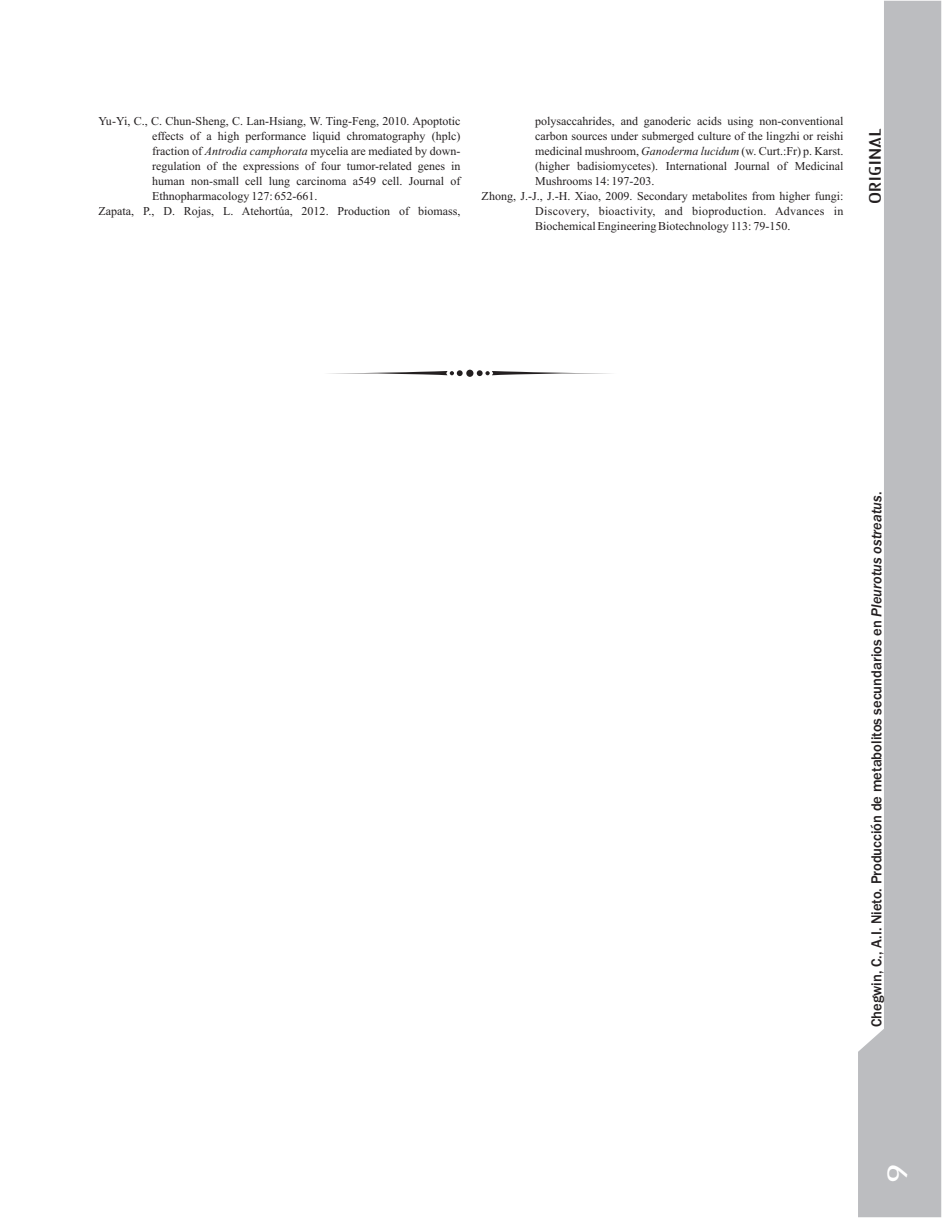
<style>
.page{position:relative;width:942px;height:1218px;background:#fff}
.page>*{position:absolute;margin:0;border:0;box-sizing:border-box;transform-origin:0 0}
.t1{font:24.75px "Architecture Plain";color:#fff;scale:1.94 1}
.t2{font:500 15px "Franklin Gothic";color:#231f20}
.t3{font:15px "Architecture Plain";color:#231f20;scale:1.94 1}
.t4{font:12px "Times New Roman";color:#231f20}
.t5{font:12px "Times New Roman";letter-spacing:.025em;color:#231f20}
.s1{font-style:italic}
</style>
<div class="page">
<svg style="left:858px;top:1px;width:82px;height:1216px;fill:#bcbdc0"></svg>
<svg style="left:329px;top:370px;width:282px;height:7px"></svg>
<p class="t4" style="left:99px;top:117px;width:363px">Yu-Yi, C., C. Chun-Sheng, C. Lan-Hsiang, W. Ting-Feng, 2010. Apoptotic</p>
<p class="t4" style="left:152px;top:132px;width:309px">effects of a high performance liquid chromatography (hplc)</p>
<p class="t4" style="left:152px;top:147px;width:309px">fraction of <span class="s1">Antrodia camphorata</span> mycelia are mediated by down-</p>
<p class="t4" style="left:152px;top:162px;width:309px">regulation of the expressions of four tumor-related genes in</p>
<p class="t4" style="left:152px;top:177px;width:309px">human non-small cell lung carcinoma a549 cell. Journal of</p>
<p class="t4" style="left:152px;top:192px;width:167px">Ethnopharmacology 127: 652-661.</p>
<p class="t4" style="left:99px;top:207px;width:363px">Zapata, P., D. Rojas, L. Atehortúa, 2012. Production of biomass,</p>
<p class="t4" style="left:535px;top:117px;width:309px">polysaccahrides, and ganoderic acids using non-conventional</p>
<p class="t4" style="left:535px;top:132px;width:309px">carbon sources under submerged culture of the lingzhi or reishi</p>
<p class="t4" style="left:535px;top:147px;width:309px">medicinal mushroom, <span class="s1">Ganoderma lucidum</span> (w. Curt.:Fr) p. Karst.</p>
<p class="t4" style="left:535px;top:162px;width:309px">(higher badisiomycetes). International Journal of Medicinal</p>
<p class="t4" style="left:535px;top:177px;width:121px">Mushrooms 14: 197-203.</p>
<p class="t4" style="left:481px;top:192px;width:363px">Zhong, J.-J., J.-H. Xiao, 2009. Secondary metabolites from higher fungi:</p>
<p class="t5" style="left:535px;top:207px;width:309px">Discovery, bioactivity, and bioproduction. Advances in</p>
<p class="t4" style="left:535px;top:222px;width:257px">Biochemical Engineering Biotechnology 113: 79-150.</p>
<p class="t3" style="left:867px;top:204px;width:41px;rotate:-90deg">ORIGINAL</p>
<p class="t2" style="left:870px;top:1027px;width:537px;rotate:-90deg">Chegwin, C., A.I. Nieto. Producción de metabolitos secundarios en <span class="s1">Pleurotus ostreatus</span>.</p>
<h1 class="t1" style="left:885px;top:1183px;width:11px;rotate:-90deg">9</h1>
</div>
